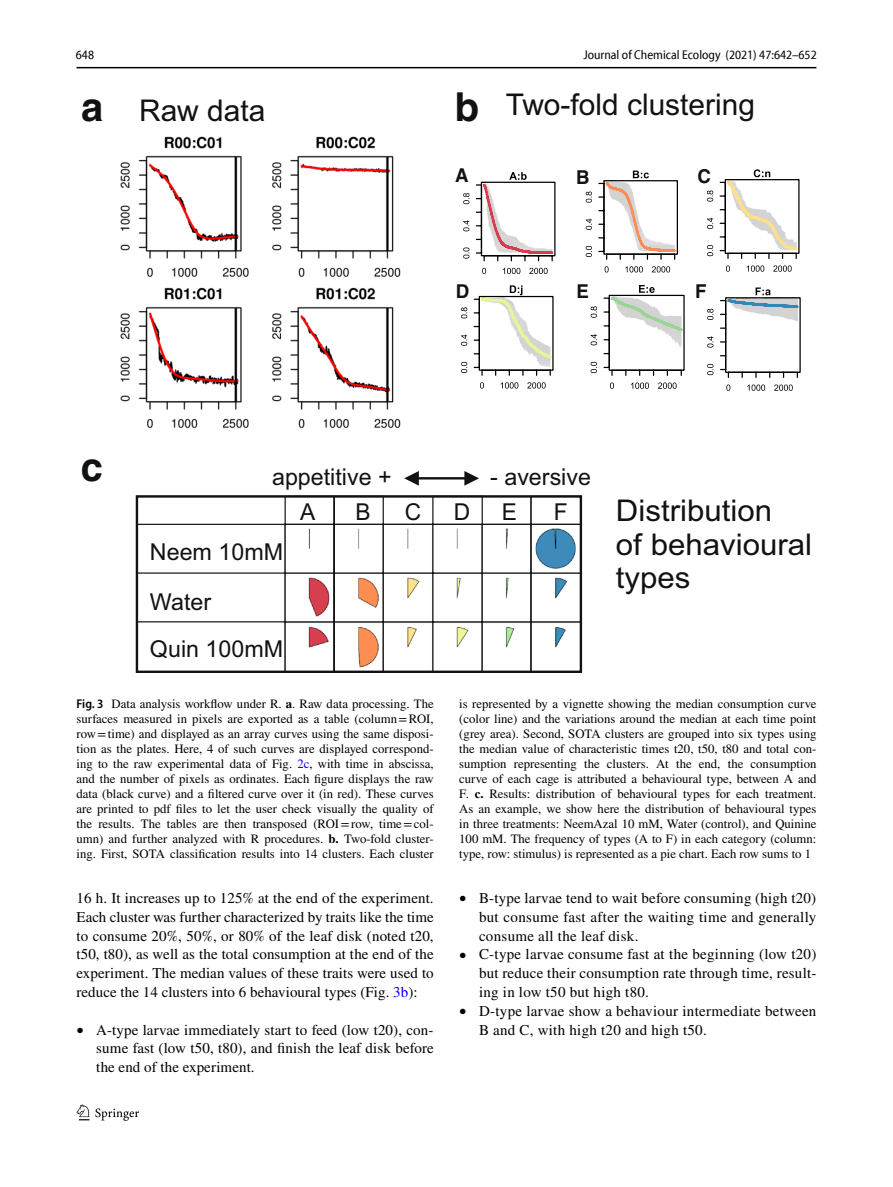
<style>
.page{position:relative;width:893px;height:1187px;background:#fff}
.page>*{position:absolute;margin:0;border:0;box-sizing:border-box;transform-origin:0 0}
.t1{font:39.9px "Helvetica Bold 3";color:#111212}
.t2{font:29.85px/33.5px "Arial MT3";color:#111212;scale:1.04 1}
.t3{font:29.85px "Arial MT3";color:#111212}
.t4{font:23.25px/49.8px "Arial MT3";color:#111212}
.t5{font:19.05px "Helvetica Bold 3";color:#111212}
.t6{font:15px/18.8px "STIX";letter-spacing:.015em;color:#000;text-align:justify}
.t7{font:12.75px/15px "STIX";color:#000;text-align:justify}
.t8{font:semi-condensed 12.75px "Myriad Pro Unic";color:#000}
.s1{font-family:"Myriad Pro";font-weight:600;font-stretch:semi-condensed}
.s2{font-weight:700}
.s3{color:#00f}
.s4{font-size:14.1px}
</style>
<div class="page">
<hr style="left:77px;top:67px;width:739px;height:1px;background:#000">
<img style="left:121px;top:137px;width:677px;height:292px">
<svg style="left:482px;top:268px;width:4px;height:6px"></svg>
<svg style="left:503px;top:268px;width:17px;height:6px"></svg>
<svg style="left:529px;top:268px;width:19px;height:6px"></svg>
<svg style="left:463px;top:247px;width:6px;height:11px"></svg>
<svg style="left:463px;top:220px;width:6px;height:11px"></svg>
<svg style="left:463px;top:193px;width:6px;height:11px"></svg>
<svg style="left:476px;top:172px;width:79px;height:89px"></svg>
<svg style="left:605px;top:266px;width:4px;height:6px"></svg>
<svg style="left:625px;top:266px;width:18px;height:6px"></svg>
<svg style="left:652px;top:266px;width:18px;height:6px"></svg>
<svg style="left:586px;top:246px;width:6px;height:11px"></svg>
<svg style="left:586px;top:219px;width:6px;height:11px"></svg>
<svg style="left:586px;top:191px;width:6px;height:12px"></svg>
<svg style="left:599px;top:171px;width:79px;height:88px"></svg>
<svg style="left:726px;top:265px;width:4px;height:7px"></svg>
<svg style="left:747px;top:265px;width:17px;height:7px"></svg>
<svg style="left:773px;top:265px;width:19px;height:7px"></svg>
<svg style="left:707px;top:245px;width:6px;height:11px"></svg>
<svg style="left:707px;top:218px;width:6px;height:11px"></svg>
<svg style="left:707px;top:190px;width:6px;height:12px"></svg>
<svg style="left:720px;top:169px;width:79px;height:89px"></svg>
<svg style="left:480px;top:382px;width:4px;height:6px"></svg>
<svg style="left:501px;top:382px;width:17px;height:6px"></svg>
<svg style="left:527px;top:382px;width:19px;height:6px"></svg>
<svg style="left:474px;top:367px;width:9px;height:8px"></svg>
<svg style="left:461px;top:362px;width:6px;height:11px"></svg>
<svg style="left:461px;top:334px;width:6px;height:12px"></svg>
<svg style="left:461px;top:307px;width:6px;height:11px"></svg>
<div style="left:479px;top:296px;width:75px;height:75px;border:1px solid #000"></div>
<svg style="left:474px;top:285px;width:79px;height:75px"></svg>
<svg style="left:610px;top:382px;width:4px;height:7px"></svg>
<svg style="left:631px;top:382px;width:18px;height:7px"></svg>
<svg style="left:658px;top:382px;width:19px;height:7px"></svg>
<svg style="left:604px;top:367px;width:9px;height:8px"></svg>
<svg style="left:591px;top:362px;width:6px;height:11px"></svg>
<svg style="left:591px;top:334px;width:6px;height:11px"></svg>
<svg style="left:591px;top:306px;width:6px;height:12px"></svg>
<div style="left:609px;top:295px;width:76px;height:76px;border:1px solid #000"></div>
<svg style="left:604px;top:285px;width:80px;height:47px"></svg>
<svg style="left:726px;top:384px;width:4px;height:7px"></svg>
<svg style="left:747px;top:384px;width:18px;height:7px"></svg>
<svg style="left:774px;top:384px;width:19px;height:7px"></svg>
<svg style="left:720px;top:369px;width:9px;height:8px"></svg>
<svg style="left:707px;top:364px;width:6px;height:11px"></svg>
<svg style="left:707px;top:336px;width:6px;height:11px"></svg>
<svg style="left:707px;top:309px;width:6px;height:11px"></svg>
<div style="left:725px;top:297px;width:76px;height:76px;border:1px solid #000"></div>
<svg style="left:720px;top:287px;width:81px;height:28px"></svg>
<svg style="left:135px;top:477px;width:448px;height:196px"></svg>
<svg style="left:404px;top:471px;width:15px;height:14px"></svg>
<svg style="left:464px;top:471px;width:15px;height:14px"></svg>
<svg style="left:77px;top:1104px;width:12px;height:16px"></svg>
<svg style="left:95px;top:1108px;width:44px;height:12px"></svg>
<p class="t8" style="left:76px;top:50px;width:20px">648</p>
<p class="t8" style="left:583px;top:50px;width:235px">Journal of Chemical Ecology (2021) 47:642–652</p>
<h1 class="t1" style="left:81px;top:83px;width:24px">a</h1>
<h1 class="t1" style="left:455px;top:83px;width:26px">b</h1>
<h2 class="t3" style="left:139px;top:90px;width:128px">Raw data</h2>
<h2 class="t3" style="left:506px;top:84px;width:251px">Two fold clustering</h2>
<h2 class="t3" style="left:561px;top:84px;width:11px">-</h2>
<h3 class="t5" style="left:455px;top:164px;width:15px">A</h3>
<h3 class="t5" style="left:576px;top:166px;width:15px">B</h3>
<h3 class="t5" style="left:698px;top:165px;width:15px">C</h3>
<h3 class="t5" style="left:456px;top:280px;width:15px">D</h3>
<h3 class="t5" style="left:577px;top:280px;width:14px">E</h3>
<h3 class="t5" style="left:695px;top:280px;width:13px">F</h3>
<h1 class="t1" style="left:81px;top:442px;width:24px">c</h1>
<h3 class="t4" style="left:272px;top:451px;width:121px">appetitive +</h3>
<h3 class="t4" style="left:490px;top:451px;width:102px">- aversive</h3>
<h3 class="t4" style="left:150px;top:527px;width:135px">Neem 10mM<br>Water</h3>
<h3 class="t4" style="left:150px;top:623px;width:135px">Quin 100mM</h3>
<h3 class="t4" style="left:300px;top:486px;width:17px">A</h3>
<h3 class="t4" style="left:355px;top:486px;width:17px">B</h3>
<h3 class="t4" style="left:405px;top:486px;width:18px">C</h3>
<h3 class="t4" style="left:554px;top:486px;width:15px">F</h3>
<h3 class="t4" style="left:454px;top:486px;width:18px">D</h3>
<h3 class="t4" style="left:502px;top:486px;width:17px">E</h3>
<h2 class="t2" style="left:616px;top:493px;width:190px">Distribution<br>of behavioural types</h2>
<p class="t7" style="left:77px;top:697px;width:359px"><span class="s1">Fig. 3</span> Data analysis workflow under R. <span class="s2">a</span>. Raw data processing. The surfaces measured in pixels are exported as a table (column=ROI, row=time) and displayed as an array curves using the same disposi&shy;tion as the plates. Here, 4 of such curves are displayed correspond&shy;ing to the raw experimental data of Fig. <span class="s3">2c</span>, with time in abscissa, and the number of pixels as ordinates. Each figure displays the raw data (black curve) and a filtered curve over it (in red). These curves are printed to pdf files to let the user check visually the quality of the results. The tables are then transposed (ROI=row, time=col&shy;umn) and further analyzed with R procedures. <span class="s2">b.</span> Two-fold cluster&shy;ing. First, SOTA classification results into 14 clusters. Each cluster</p>
<p class="t7" style="left:459px;top:697px;width:359px">is represented by a vignette showing the median consumption curve (color line) and the variations around the median at each time point (grey area). Second, SOTA clusters are grouped into six types using the median value of characteristic times t20, t50, t80 and total con&shy;sumption representing the clusters. At the end, the consumption curve of each cage is attributed a behavioural type, between A and F. <span class="s2">c.</span> Results: distribution of behavioural types for each treatment.<br>As an example, we show here the distribution of behavioural types in three treatments: NeemAzal 10 mM, Water (control), and Quinine 100 mM. The frequency of types (A to F) in each category (column: type, row: stimulus) is represented as a pie chart. Each row sums to 1</p>
<p class="t6" style="left:77px;top:889px;width:359px">16 h. It increases up to 125% at the end of the experiment.<br>Each cluster was further characterized by traits like the time to consume 20%, 50%, or 80% of the leaf disk (noted t20, t50, t80), as well as the total consumption at the end of the experiment. The median values of these traits were used to reduce the 14 clusters into 6 behavioural types (Fig. <span class="s3">3b</span>):</p>
<p class="t6" style="left:96px;top:1021px;width:339px;text-indent:-20px"><span class="s4">•</span> A-type larvae immediately start to feed (low t20), con&shy;sume fast (low t50, t80), and finish the leaf disk before the end of the experiment.</p>
<p class="t6" style="left:479px;top:889px;width:339px;text-indent:-20px"><span class="s4">•</span> B-type larvae tend to wait before consuming (high t20) but consume fast after the waiting time and generally consume all the leaf disk.</p>
<p class="t6" style="left:479px;top:946px;width:339px;text-indent:-20px"><span class="s4">•</span> C-type larvae consume fast at the beginning (low t20) but reduce their consumption rate through time, result&shy;ing in low t50 but high t80.</p>
<p class="t6" style="left:479px;top:1002px;width:339px;text-indent:-20px"><span class="s4">•</span> D-type larvae show a behaviour intermediate between<br>B and C, with high t20 and high t50.</p>
</div>
